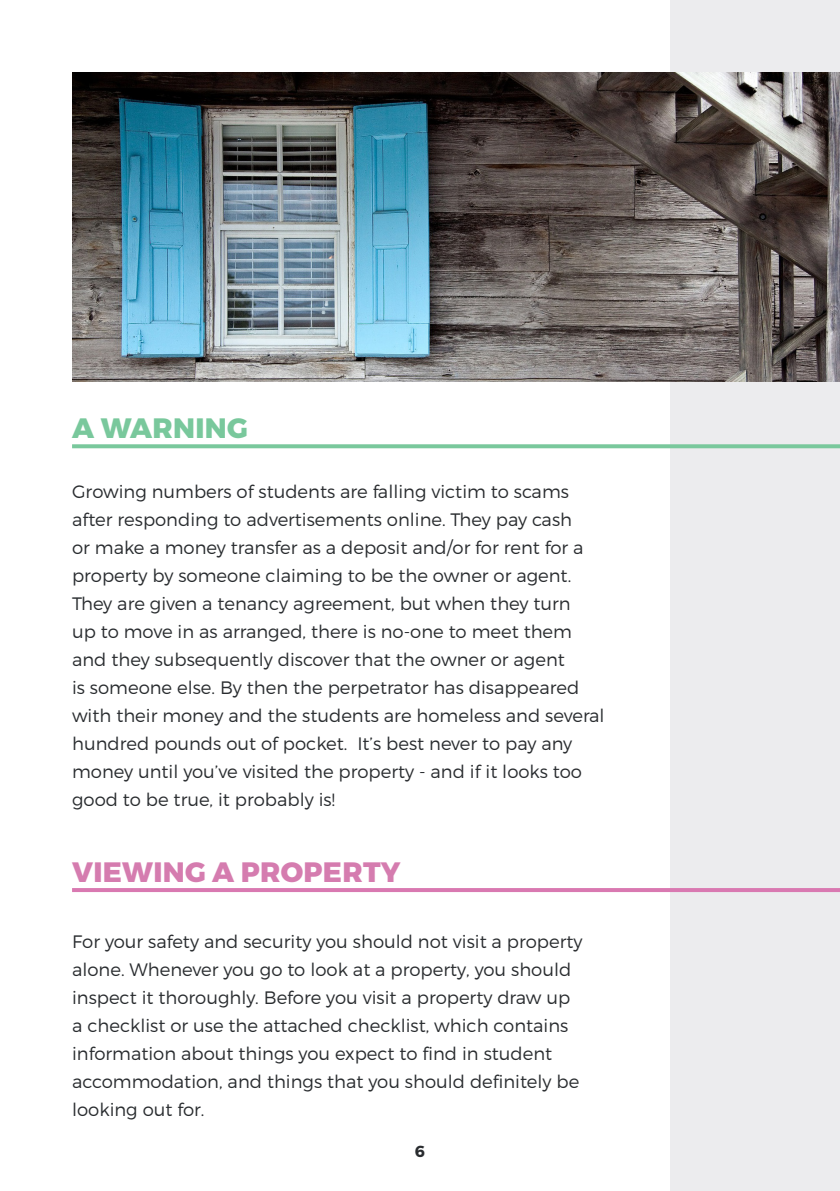
<style>
.page{position:relative;width:840px;height:1191px;background:#fff}
.page>*{position:absolute;margin:0;border:0;box-sizing:border-box;transform-origin:0 0}
.t1{font:800 28px "Montserrat";letter-spacing:.01em;color:#d57caf}
.t2{font:800 28px "Montserrat";letter-spacing:.01em;color:#79c89c}
.t3{font:300 18px/28px "Montserrat";color:#292c2f}
.t4{font:700 16px "Montserrat";color:#292c2f}
</style>
<div class="page">
<div style="left:669px;top:0;width:170px;height:1191px;background:#ececee"></div>
<svg style="left:72px;top:444px;width:767px;height:4px;background:#82cba2"></svg>
<hr style="left:72px;top:888px;width:767px;height:4px;background:#d979b1">
<img style="left:72px;top:72px;width:767px;height:310px">
<p class="t2" style="left:72px;top:411px;width:177px">A WARNING</p>
<p class="t3" style="left:72px;top:477px;width:533px">Growing numbers of students are falling victim to scams after responding to advertisements online. They pay cash<br>or make a money transfer as a deposit and/or for rent for a property by someone claiming to be the owner or agent.<br>They are given a tenancy agreement, but when they turn<br>up to move in as arranged, there is no-one to meet them and they subsequently discover that the owner or agent<br>is someone else. By then the perpetrator has disappeared with their money and the students are homeless and several hundred pounds out of pocket. It’s best never to pay any money until you’ve visited the property - and if it looks too good to be true, it probably is!</p>
<p class="t1" style="left:72px;top:854px;width:329px">VIEWING A PROPERTY</p>
<p class="t3" style="left:72px;top:927px;width:511px">For your safety and security you should not visit a property alone. Whenever you go to look at a property, you should inspect it thoroughly. Before you visit a property draw up a checklist or use the attached checklist, which contains information about things you expect to find in student accommodation, and things that you should definitely be looking out for.</p>
<p class="t4" style="left:414px;top:1141px;width:12px">6</p>
</div>
